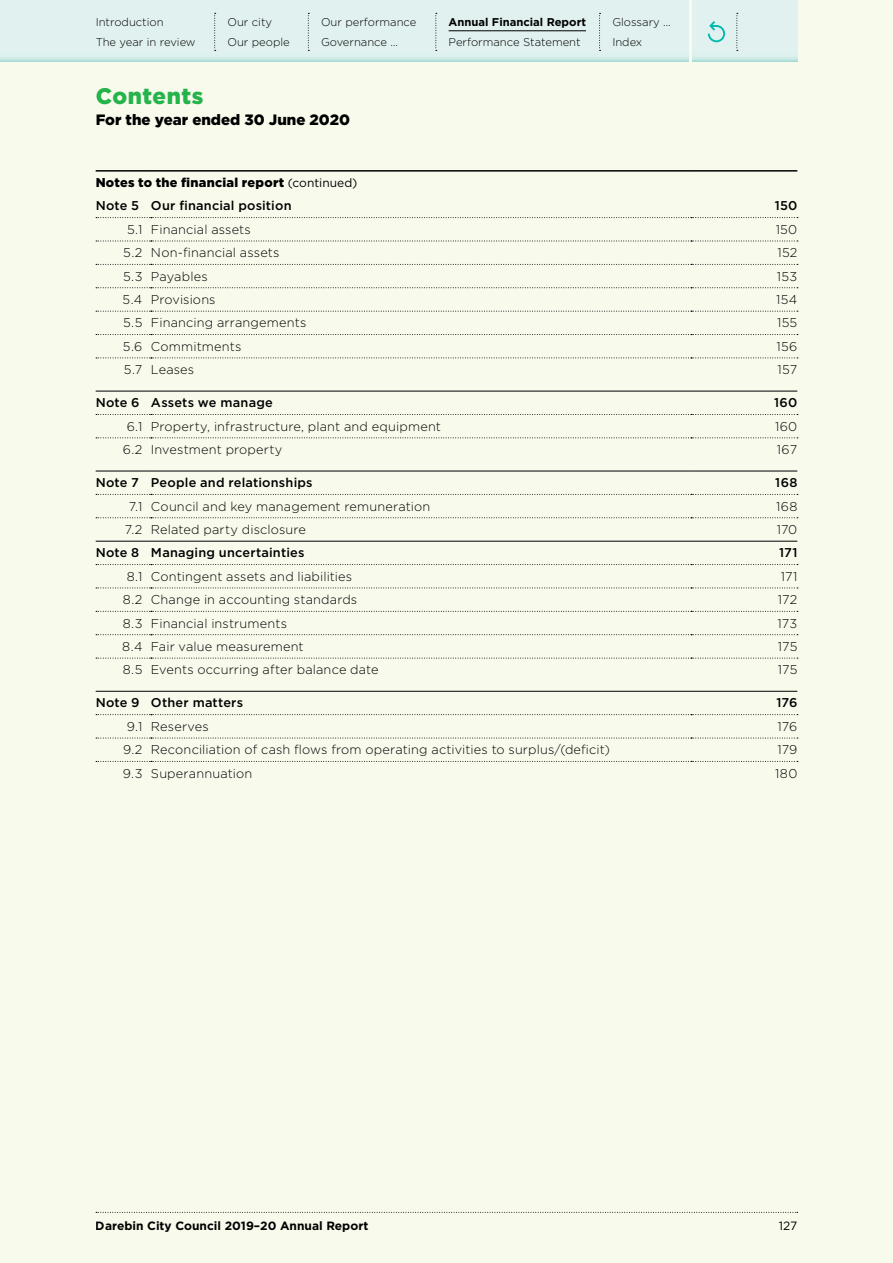
<style>
.page{position:relative;width:893px;height:1263px;background:#f8faec}
.page>*{position:absolute;margin:0;border:0;box-sizing:border-box;transform-origin:0 0}
.t1{font:900 22.5px "Gotham HTF";letter-spacing:.025em;color:#25b34b}
.t2{font:900 15px "Gotham HTF";color:#000}
.t3{font:300 12.75px "Gotham HTF";letter-spacing:.015em;color:#000}
.t4{font:500 12.75px "Gotham HTF";letter-spacing:.015em;color:#000}
.t5{font:900 12.75px/23.4px "Gotham HTF";letter-spacing:.02em;color:#000}
.t6{font:700 12px "Gotham HTF";color:#000}
.t7{font:12px "Gotham HTF";color:#000}
.t8{font:300 11.25px/19.2px "Gotham HTF";color:#000}
.t9{font:700 11.25px "Gotham HTF";color:#000}
.s1{font-weight:400;font-size:12px}
.s2{font-weight:500}
</style>
<div class="page">
<hr style="left:96px;top:170px;width:55px;height:2px;background:#000">
<hr style="left:151px;top:170px;width:540px;height:2px;background:#000">
<hr style="left:691px;top:170px;width:106px;height:2px;background:#000">
<svg style="left:96px;top:217px;width:702px;height:1px"></svg>
<svg style="left:96px;top:241px;width:702px;height:1px"></svg>
<svg style="left:96px;top:264px;width:702px;height:1px"></svg>
<svg style="left:96px;top:311px;width:702px;height:1px"></svg>
<svg style="left:96px;top:334px;width:702px;height:1px"></svg>
<svg style="left:96px;top:358px;width:702px;height:1px"></svg>
<svg style="left:96px;top:414px;width:702px;height:1px"></svg>
<svg style="left:96px;top:437px;width:702px;height:1px"></svg>
<svg style="left:96px;top:494px;width:702px;height:1px"></svg>
<svg style="left:96px;top:517px;width:702px;height:1px"></svg>
<svg style="left:96px;top:564px;width:702px;height:1px"></svg>
<svg style="left:96px;top:588px;width:702px;height:1px"></svg>
<svg style="left:96px;top:611px;width:702px;height:1px"></svg>
<svg style="left:96px;top:658px;width:702px;height:1px"></svg>
<svg style="left:96px;top:714px;width:702px;height:1px"></svg>
<svg style="left:96px;top:738px;width:702px;height:1px"></svg>
<svg style="left:96px;top:761px;width:702px;height:1px"></svg>
<svg style="left:96px;top:287px;width:702px;height:1px"></svg>
<svg style="left:96px;top:634px;width:702px;height:1px"></svg>
<hr style="left:96px;top:391px;width:55px;height:1px;background:#000">
<hr style="left:151px;top:391px;width:540px;height:1px;background:#000">
<hr style="left:691px;top:391px;width:106px;height:1px;background:#000">
<hr style="left:96px;top:471px;width:55px;height:1px;background:#000">
<hr style="left:151px;top:471px;width:540px;height:1px;background:#000">
<hr style="left:691px;top:471px;width:106px;height:1px;background:#000">
<hr style="left:96px;top:541px;width:55px;height:1px;background:#000">
<hr style="left:151px;top:541px;width:540px;height:1px;background:#000">
<hr style="left:691px;top:541px;width:106px;height:1px;background:#000">
<hr style="left:96px;top:691px;width:55px;height:1px;background:#000">
<hr style="left:151px;top:691px;width:540px;height:1px;background:#000">
<hr style="left:691px;top:691px;width:106px;height:1px;background:#000">
<svg style="left:96px;top:1212px;width:702px;height:1px"></svg>
<svg style="left:0;top:0;width:688px;height:62px;background:#dcefed"></svg>
<svg style="left:692px;top:0;width:105px;height:62px;background:#dcefed"></svg>
<hr style="left:449px;top:31px;width:137px;height:1px;background:#000">
<svg style="left:435px;top:13px;width:2px;height:38px"></svg>
<svg style="left:308px;top:13px;width:1px;height:38px"></svg>
<svg style="left:214px;top:13px;width:2px;height:38px"></svg>
<svg style="left:599px;top:13px;width:2px;height:38px"></svg>
<svg style="left:707px;top:19px;width:19px;height:24px"></svg>
<svg style="left:736px;top:13px;width:2px;height:38px"></svg>
<p class="t8" style="left:96px;top:13px;width:101px">Introduction<br>The year in review</p>
<p class="t8" style="left:227px;top:13px;width:64px">Our city<br>Our people</p>
<p class="t8" style="left:321px;top:13px;width:97px">Our performance<br>Governance …</p>
<p class="t9" style="left:449px;top:16px;width:139px">Annual Financial Report</p>
<p class="t8" style="left:449px;top:32px;width:134px">Performance Statement</p>
<h1 class="t1" style="left:96px;top:83px;width:109px">Contents</h1>
<p class="t2" style="left:96px;top:111px;width:256px">For the year ended 30 June 2020</p>
<p class="t5" style="left:96px;top:170px;width:263px">Notes to the financial report <span class="s1">(continued)<br></span><span class="s2">Note 5 Our financial position</span></p>
<p class="t8" style="left:612px;top:13px;width:60px">Glossary …<br>Index</p>
<p class="t4" style="left:775px;top:199px;width:24px">150</p>
<p class="t3" style="left:127px;top:222px;width:125px">5.1 Financial assets</p>
<p class="t3" style="left:776px;top:222px;width:23px">150</p>
<p class="t3" style="left:123px;top:246px;width:158px">5.2 Non-financial assets</p>
<p class="t3" style="left:777px;top:246px;width:21px">152</p>
<p class="t3" style="left:123px;top:269px;width:86px">5.3 Payables</p>
<p class="t3" style="left:777px;top:269px;width:22px">153</p>
<p class="t3" style="left:123px;top:292px;width:95px">5.4 Provisions</p>
<p class="t3" style="left:776px;top:292px;width:23px">154</p>
<p class="t3" style="left:123px;top:316px;width:185px">5.5 Financing arrangements</p>
<p class="t3" style="left:777px;top:316px;width:22px">155</p>
<p class="t3" style="left:123px;top:339px;width:120px">5.6 Commitments</p>
<p class="t3" style="left:777px;top:339px;width:22px">156</p>
<p class="t3" style="left:124px;top:363px;width:72px">5.7 Leases</p>
<p class="t3" style="left:777px;top:363px;width:21px">157</p>
<p class="t4" style="left:96px;top:395px;width:179px">Note 6 Assets we manage</p>
<p class="t4" style="left:774px;top:395px;width:25px">160</p>
<p class="t3" style="left:127px;top:419px;width:316px">6.1 Property, infrastructure, plant and equipment</p>
<p class="t3" style="left:775px;top:419px;width:24px">160</p>
<p class="t3" style="left:123px;top:443px;width:161px">6.2 Investment property</p>
<p class="t3" style="left:777px;top:443px;width:22px">167</p>
<p class="t4" style="left:96px;top:475px;width:218px">Note 7 People and relationships</p>
<p class="t4" style="left:775px;top:475px;width:24px">168</p>
<p class="t3" style="left:129px;top:499px;width:303px">7.1 Council and key management remuneration</p>
<p class="t3" style="left:776px;top:499px;width:23px">168</p>
<p class="t3" style="left:125px;top:522px;width:183px">7.2 Related party disclosure</p>
<p class="t3" style="left:777px;top:522px;width:22px">170</p>
<p class="t4" style="left:96px;top:546px;width:210px">Note 8 Managing uncertainties</p>
<p class="t4" style="left:779px;top:546px;width:20px">171</p>
<p class="t3" style="left:127px;top:569px;width:227px">8.1 Contingent assets and liabilities</p>
<p class="t3" style="left:781px;top:569px;width:18px">171</p>
<p class="t3" style="left:123px;top:593px;width:236px">8.2 Change in accounting standards</p>
<p class="t3" style="left:778px;top:593px;width:21px">172</p>
<p class="t3" style="left:123px;top:616px;width:166px">8.3 Financial instruments</p>
<p class="t3" style="left:778px;top:616px;width:21px">173</p>
<p class="t3" style="left:122px;top:639px;width:183px">8.4 Fair value measurement</p>
<p class="t3" style="left:778px;top:639px;width:21px">175</p>
<p class="t3" style="left:123px;top:663px;width:257px">8.5 Events occurring after balance date</p>
<p class="t3" style="left:778px;top:663px;width:21px">175</p>
<p class="t4" style="left:96px;top:696px;width:149px">Note 9 Other matters</p>
<p class="t4" style="left:776px;top:696px;width:22px">176</p>
<p class="t3" style="left:127px;top:719px;width:83px">9.1 Reserves</p>
<p class="t3" style="left:778px;top:719px;width:21px">176</p>
<p class="t3" style="left:123px;top:743px;width:488px">9.2 Reconciliation of cash flows from operating activities to surplus/(deficit)</p>
<p class="t3" style="left:777px;top:743px;width:22px">179</p>
<p class="t3" style="left:123px;top:766px;width:131px">9.3 Superannuation</p>
<p class="t3" style="left:775px;top:766px;width:24px">180</p>
<p class="t6" style="left:96px;top:1219px;width:274px">Darebin City Council 2019–20 Annual Report</p>
<p class="t7" style="left:779px;top:1219px;width:20px">127</p>
</div>
